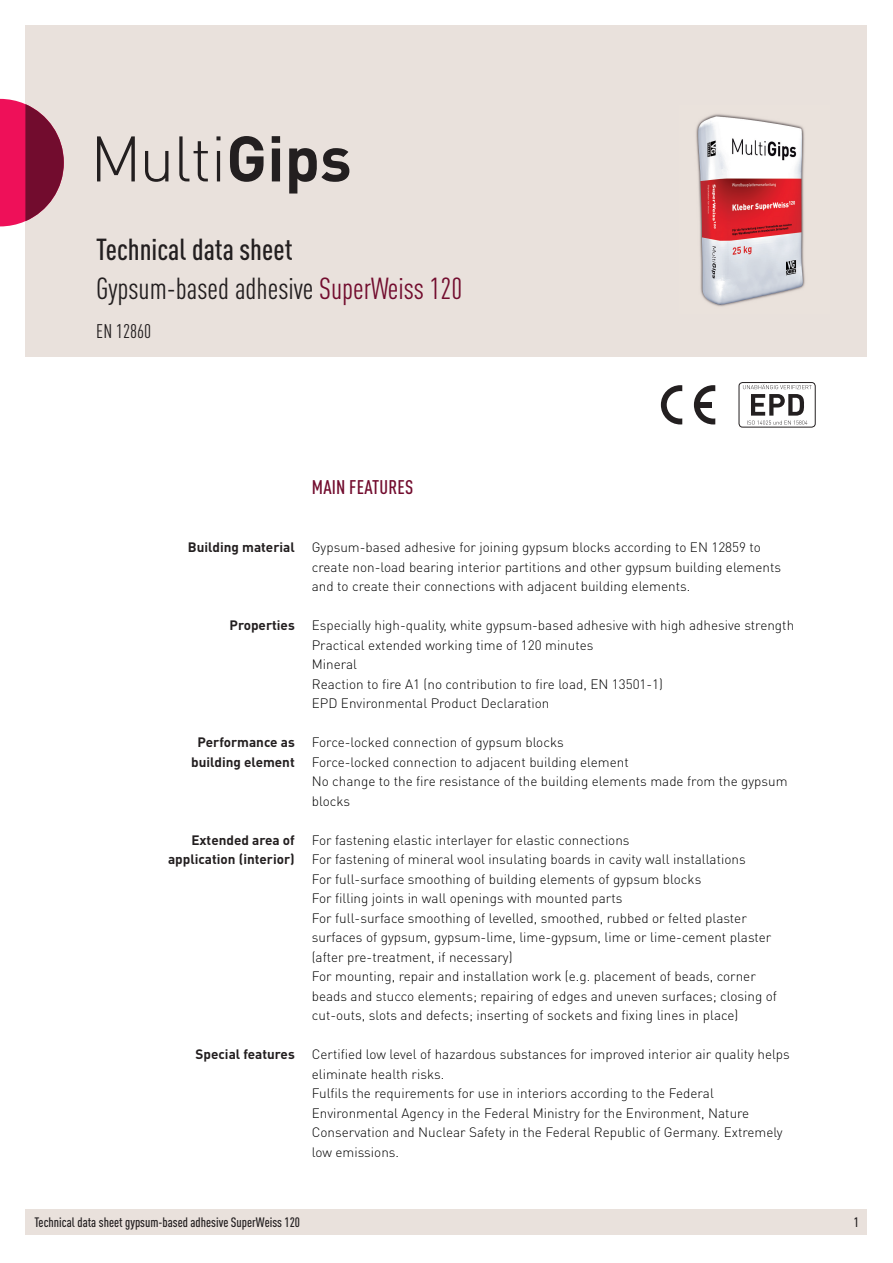
<style>
.page{position:relative;width:893px;height:1263px;background:#fff}
.page>*{position:absolute;margin:0;border:0;box-sizing:border-box;transform-origin:0 0}
.t1{font:condensed 30px/39px "DIN Pro";color:#231f20}
.t2{font:500 condensed 19.5px "DIN Pro";letter-spacing:.01em;color:#720c2e}
.t3{font:condensed 19.5px "DIN Pro";color:#231f20}
.t4{font:300 13.5px/19.5px "DIN Pro";color:#000}
.t5{font:700 13.5px/19.5px "DIN Pro";color:#231f20;text-align:center}
.t6{font:500 condensed 13.5px "DIN Pro";color:#231f20}
.s1{font-weight:500}
.s2{color:#720c2e}
</style>
<div class="page">
<div style="left:26px;top:26px;width:841px;height:331px;background:#e9e1dc"></div>
<div style="left:26px;top:1209px;width:841px;height:26px;background:#e9e1dc"></div>
<svg style="left:0;top:99px;width:64px;height:127px"></svg>
<svg style="left:97px;top:136px;width:38px;height:45px"></svg>
<svg style="left:145px;top:151px;width:23px;height:31px"></svg>
<svg style="left:179px;top:136px;width:29px;height:45px"></svg>
<svg style="left:216px;top:136px;width:4px;height:4px"></svg>
<hr style="left:217px;top:151px;width:3px;height:30px;background:#231f20">
<svg style="left:230px;top:136px;width:34px;height:46px"></svg>
<svg style="left:272px;top:136px;width:8px;height:45px"></svg>
<svg style="left:289px;top:148px;width:60px;height:46px"></svg>
<img style="left:696px;top:114px;width:109px;height:193px">
<svg style="left:661px;top:385px;width:21px;height:39px"></svg>
<svg style="left:694px;top:385px;width:21px;height:39px"></svg>
<div style="left:698px;top:402px;width:13px;height:6px;background:#231f20"></div>
<div style="left:739px;top:382px;width:77px;height:45px;border:1px solid #231f20;border-radius:4px"></div>
<svg style="left:743px;top:384px;width:69px;height:41px"></svg>
<h1 class="t1" style="left:96px;top:228px;width:367px"><span class="s1">Technical data sheet<br></span>Gypsum-based adhesive <span class="s2">SuperWeiss 120</span></h1>
<h2 class="t3" style="left:96px;top:317px;width:56px">EN 12860</h2>
<h2 class="t2" style="left:312px;top:473px;width:103px">MAIN FEATURES</h2>
<p class="t5" style="left:188px;top:537px;width:108px">Building material</p>
<p class="t4" style="left:312px;top:537px;width:471px">Gypsum-based adhesive for joining gypsum blocks according to EN 12859 to create non-load bearing interior partitions and other gypsum building elements and to create their connections with adjacent building elements.</p>
<p class="t5" style="left:230px;top:615px;width:67px">Properties</p>
<p class="t4" style="left:312px;top:615px;width:484px">Especially high-quality, white gypsum-based adhesive with high adhesive strength Practical extended working time of 120 minutes<br>Mineral<br>Reaction to fire A1 (no contribution to fire load, EN 13501-1)<br>EPD Environmental Product Declaration</p>
<p class="t5" style="left:191px;top:732px;width:105px">Performance as building element</p>
<p class="t4" style="left:312px;top:732px;width:477px">Force-locked connection of gypsum blocks<br>Force-locked connection to adjacent building element<br>No change to the fire resistance of the building elements made from the gypsum blocks</p>
<p class="t5" style="left:168px;top:829px;width:128px;text-align:right">Extended area of application (interior)</p>
<p class="t4" style="left:312px;top:829px;width:467px">For fastening elastic interlayer for elastic connections<br>For fastening of mineral wool insulating boards in cavity wall installations<br>For full-surface smoothing of building elements of gypsum blocks<br>For filling joints in wall openings with mounted parts<br>For full-surface smoothing of levelled, smoothed, rubbed or felted plaster surfaces of gypsum, gypsum-lime, lime-gypsum, lime or lime-cement plaster (after pre-treatment, if necessary)<br>For mounting, repair and installation work (e.g. placement of beads, corner beads and stucco elements; repairing of edges and uneven surfaces; closing of cut-outs, slots and defects; inserting of sockets and fixing lines in place)</p>
<p class="t5" style="left:196px;top:1044px;width:101px">Special features</p>
<p class="t4" style="left:312px;top:1044px;width:480px">Certified low level of hazardous substances for improved interior air quality helps eliminate health risks.<br>Fulfils the requirements for use in interiors according to the Federal Environmental Agency in the Federal Ministry for the Environment, Nature Conservation and Nuclear Safety in the Federal Republic of Germany. Extremely low emissions.</p>
<p class="t6" style="left:34px;top:1212px;width:267px">Technical data sheet gypsum-based adhesive SuperWeiss 120</p>
<p class="t6" style="left:854px;top:1213px;width:7px">1</p>
</div>
